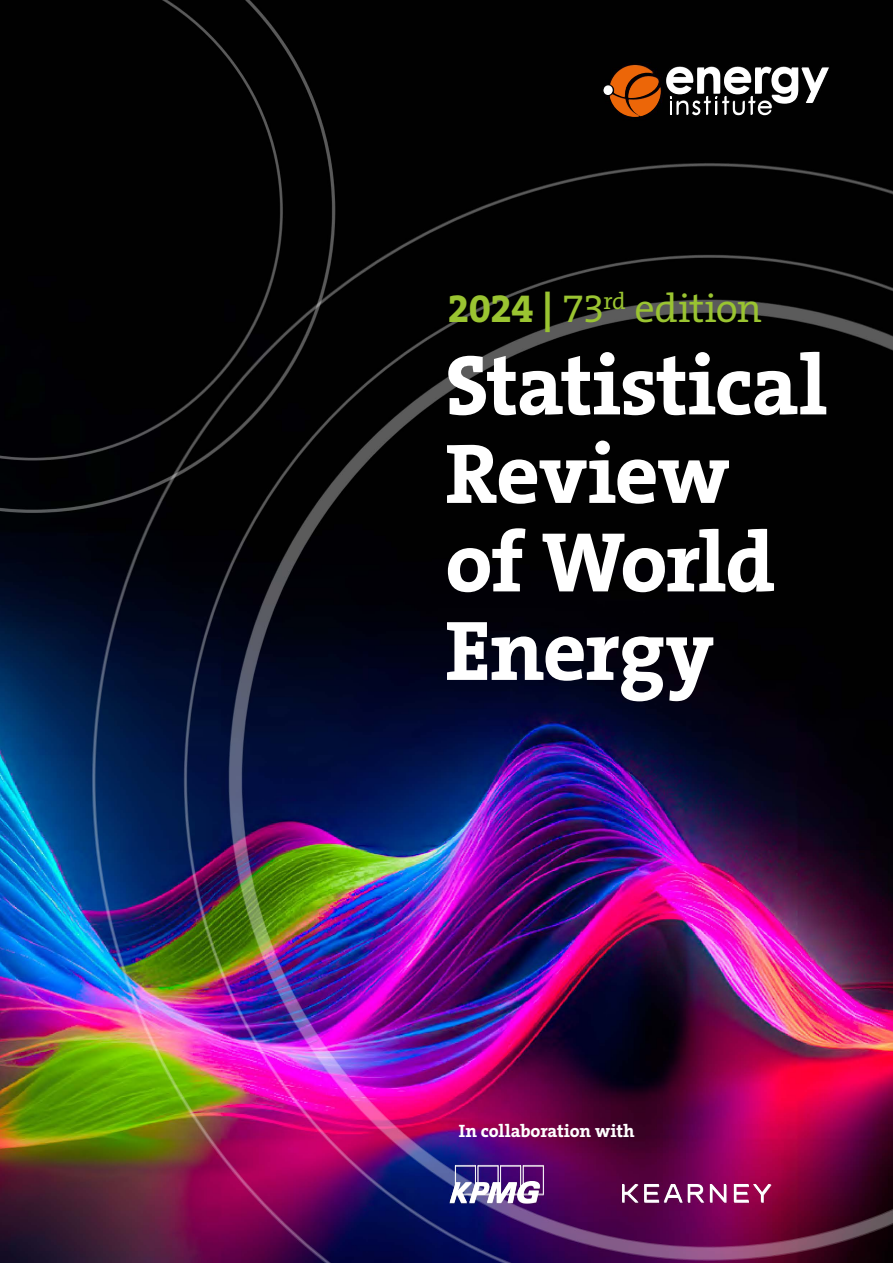
<style>
.page{position:relative;width:893px;height:1263px;background:#fff}
.page>*{position:absolute;margin:0;border:0;box-sizing:border-box;transform-origin:0 0}
.t1{font:700 85.5px/88.5px "The Serif Office LF";letter-spacing:-.02em;color:#fff}
.t2{font:40.5px "The Serif Office LF";letter-spacing:-.025em;color:#9ac431}
.t3{font:700 18px "The Serif Office";letter-spacing:-.01em;color:#fff}
.s1{font-weight:700}
</style>
<div class="page">
<img style="left:0;top:0;width:893px;height:1263px">
<img style="left:93px;top:164px;width:800px;height:1099px">
<div style="left:0;top:0;width:335px;height:513px;background:#010101"></div>
<svg style="left:610px;top:66px;width:50px;height:51px;background:#a24607"></svg>
<div style="left:604px;top:86px;width:8px;height:9px;background:#fff;border-radius:50%"></div>
<svg style="left:666px;top:68px;width:162px;height:47px"></svg>
<svg style="left:450px;top:1165px;width:94px;height:38px"></svg>
<svg style="left:710px;top:1184px;width:16px;height:18px"></svg>
<svg style="left:688px;top:1184px;width:16px;height:18px"></svg>
<svg style="left:644px;top:1184px;width:38px;height:18px"></svg>
<svg style="left:622px;top:1184px;width:16px;height:18px"></svg>
<svg style="left:734px;top:1184px;width:37px;height:18px"></svg>
<p class="t2" style="left:448px;top:282px;width:316px"><span class="s1">2024 |</span> 73<sup>rd</sup> edition</p>
<p class="t1" style="left:445px;top:339px;width:384px">Statistical<br>Review of World<br>Energy</p>
<p class="t3" style="left:459px;top:1119px;width:177px">In collaboration with</p>
</div>
